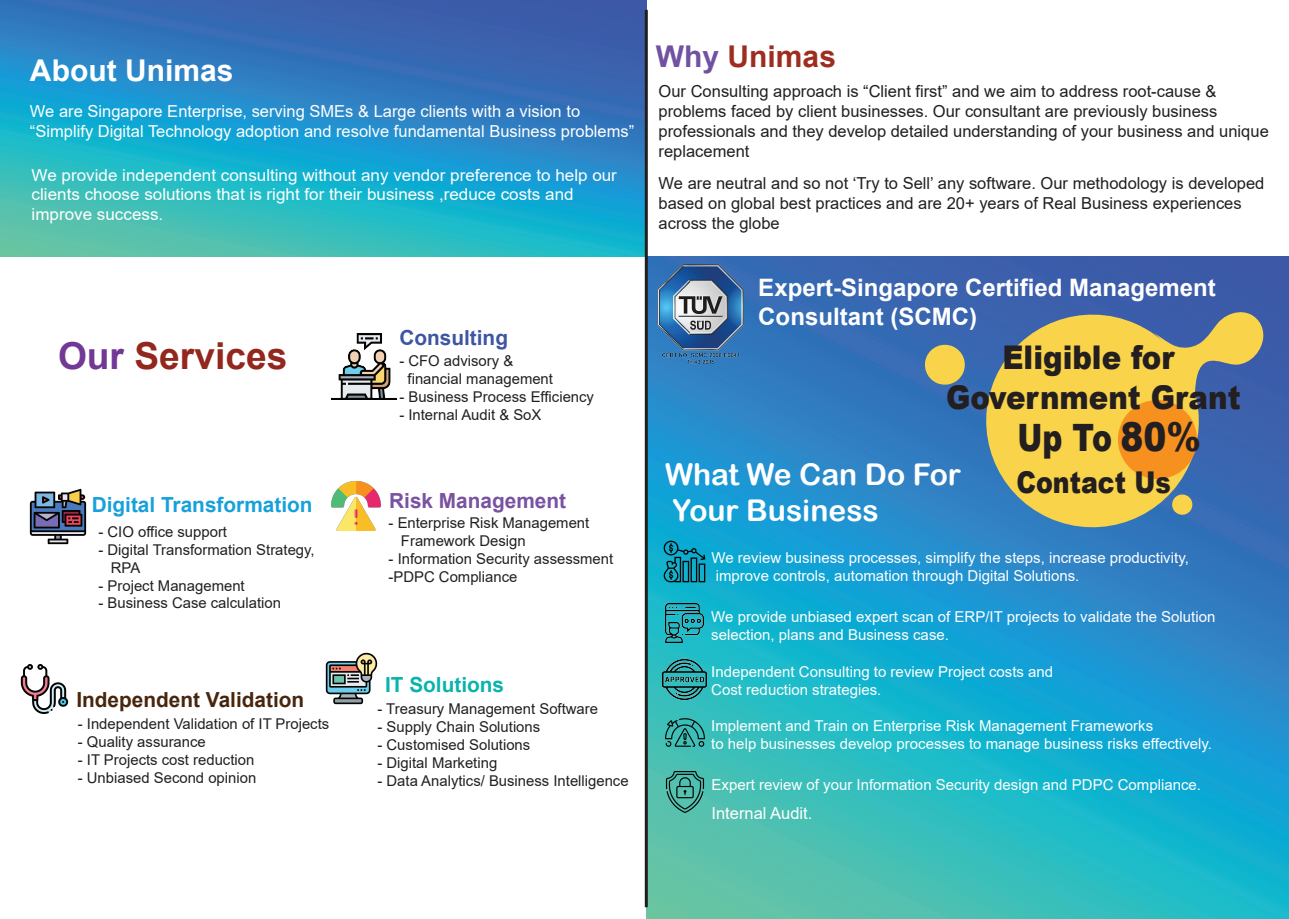
<style>
.page{position:relative;width:1289px;height:919px;background:#fff}
.page>*{position:absolute;margin:0;border:0;box-sizing:border-box;transform-origin:0 0}
.t1{font:900 37.65px "Arial";color:#231f20;scale:.8 1}
.t2{font:700 37.2px "Arial";color:#93271d}
.t3{font:900 32.7px/39.2px "Arial";color:#231f20;text-align:center;scale:.9 1}
.t4{font:30px/36px "Arial Rounded MT Bold";color:#fff}
.t5{font:700 30px "Arial";color:#fff}
.t6{font:700 30px "Arial";color:#9e2d20}
.t7{font:900 30px "Arial";color:#231f20;scale:.84 1}
.t8{font:700 24px/28.8px "Arial";color:#fff}
.t9{font:700 20.85px "Arial";color:#47260d}
.t10{font:700 20.85px "Arial";color:#17a1dc}
.t11{font:700 20.85px "Arial";color:#7952a1}
.t12{font:700 20.85px "Arial";color:#09b4ab}
.t13{font:700 20.85px "Arial";color:#3e55a4}
.t14{font:16.5px/19.8px "Arial";color:#231f20}
.t15{font:16.5px/19.8px "Arial";color:#fff}
.t16{font:15px/18px "Arial";color:#fff}
.t17{font:14.85px/17.9px "Arial";color:#231f20}
.s1{color:#713896}
.s2{color:#7151a1}
.s3{font-size:39.9px}
</style>
<div class="page">
<img style="left:646px;top:257px;width:642px;height:661px">
<img style="left:0;top:0;width:646px;height:257px">
<hr style="left:644px;top:10px;width:3px;height:897px;background:#211e1e">
<img style="left:663px;top:540px;width:42px;height:42px">
<img style="left:665px;top:603px;width:38px;height:39px">
<img style="left:662px;top:657px;width:44px;height:44px">
<img style="left:665px;top:712px;width:39px;height:40px">
<img style="left:664px;top:771px;width:41px;height:41px">
<svg style="left:971px;top:300px;width:292px;height:242px;background:#999e7d"></svg>
<svg style="left:922px;top:342px;width:45px;height:45px;background:#aeaa72"></svg>
<svg style="left:1169px;top:494px;width:25px;height:21px"></svg>
<svg style="left:1110px;top:396px;width:94px;height:86px;background:#e4a03a"></svg>
<img style="left:647px;top:262px;width:111px;height:112px">
<img style="left:331px;top:334px;width:65px;height:65px">
<img style="left:325px;top:652px;width:52px;height:52px">
<img style="left:20px;top:664px;width:49px;height:49px">
<img style="left:331px;top:481px;width:49px;height:49px">
<img style="left:29px;top:488px;width:58px;height:57px">
<h3 class="t5" style="left:30px;top:49px;width:205px">About Unimas</h3>
<p class="t15" style="left:30px;top:101px;width:606px">We are Singapore Enterprise, serving SMEs &amp; Large clients with a vision to “Simplify Digital Technology adoption and resolve fundamental Business problems”</p>
<p class="t15" style="left:32px;top:165px;width:587px">We provide independent consulting without any vendor preference to help our clients choose solutions that is right for their business ,reduce costs and improve success.</p>
<h2 class="t2" style="left:58px;top:330px;width:231px"><span class="s1">Our</span> Services</h2>
<h3 class="t10" style="left:92px;top:489px;width:222px">Digital Transformation</h3>
<p class="t17" style="left:98px;top:522px;width:130px">- CIO office support</p>
<p class="t17" style="left:111px;top:540px;width:205px;text-indent:-12px">- Digital Transformation Strategy,<br>RPA</p>
<p class="t17" style="left:98px;top:576px;width:148px">- Project Management</p>
<p class="t17" style="left:98px;top:594px;width:184px">- Business Case calculation</p>
<h3 class="t9" style="left:76px;top:684px;width:229px">Independent Validation</h3>
<p class="t17" style="left:78px;top:714px;width:253px">- Independent Validation of IT Projects</p>
<p class="t17" style="left:78px;top:732px;width:129px">- Quality assurance</p>
<p class="t17" style="left:78px;top:750px;width:178px">- IT Projects cost reduction</p>
<p class="t17" style="left:78px;top:768px;width:180px">- Unbiased Second opinion</p>
<h3 class="t13" style="left:399px;top:323px;width:110px">Consulting</h3>
<p class="t17" style="left:407px;top:352px;width:147px;text-indent:-8px">- CFO advisory &amp; financial management</p>
<p class="t17" style="left:399px;top:387px;width:196px">- Business Process Efficiency</p>
<p class="t17" style="left:399px;top:405px;width:144px">- Internal Audit &amp; SoX</p>
<h3 class="t11" style="left:389px;top:485px;width:178px">Risk Management</h3>
<p class="t17" style="left:401px;top:514px;width:190px;text-indent:-12px">- Enterprise Risk Management<br>Framework Design</p>
<p class="t17" style="left:388px;top:550px;width:226px">- Information Security assessment -PDPC Compliance</p>
<h3 class="t12" style="left:385px;top:670px;width:121px">IT Solutions</h3>
<p class="t17" style="left:377px;top:700px;width:222px">- Treasury Management Software</p>
<p class="t17" style="left:377px;top:717px;width:164px">- Supply Chain Solutions</p>
<p class="t17" style="left:377px;top:735px;width:154px">- Customised Solutions</p>
<p class="t17" style="left:377px;top:753px;width:121px">- Digital Marketing</p>
<p class="t17" style="left:377px;top:771px;width:253px">- Data Analytics/ Business Intelligence</p>
<h3 class="t6" style="left:656px;top:35px;width:182px"><span class="s2">Why</span> Unimas</h3>
<p class="t14" style="left:658px;top:81px;width:611px">Our Consulting approach is “Client first” and we aim to address root-cause &amp; problems faced by client businesses. Our consultant are previously business professionals and they develop detailed understanding of your business and unique replacement</p>
<p class="t14" style="left:658px;top:173px;width:607px">We are neutral and so not ‘Try to Sell’ any software. Our methodology is developed based on global best practices and are 20+ years of Real Business experiences across the globe</p>
<h3 class="t8" style="left:758px;top:274px;width:459px">Expert-Singapore Certified Management<br>Consultant (SCMC)</h3>
<h3 class="t3" style="left:946px;top:337px;width:329px">Eligible for<br>Government Grant</h3>
<h3 class="t4" style="left:665px;top:455px;width:297px">What We Can Do For<br>Your Business</h3>
<h1 class="t1" style="left:1017px;top:410px;width:231px">Up To <span class="s3">80%</span></h1>
<h3 class="t7" style="left:1016px;top:460px;width:185px">Contact Us</h3>
<p class="t16" style="left:711px;top:549px;width:479px">We review business processes, simplify the steps, increase productivity, improve controls, automation through Digital Solutions.</p>
<p class="t16" style="left:711px;top:607px;width:505px">We provide unbiased expert scan of ERP/IT projects to validate the Solution selection, plans and Business case.</p>
<p class="t16" style="left:711px;top:662px;width:343px">Independent Consulting to review Project costs and<br>Cost reduction strategies.</p>
<p class="t16" style="left:711px;top:717px;width:502px">Implement and Train on Enterprise Risk Management Frameworks<br>to help businesses develop processes to manage business risks effectively.</p>
<p class="t16" style="left:711px;top:775px;width:491px">Expert review of your Information Security design and PDPC Compliance.</p>
<p class="t15" style="left:711px;top:802px;width:102px">Internal Audit.</p>
</div>
